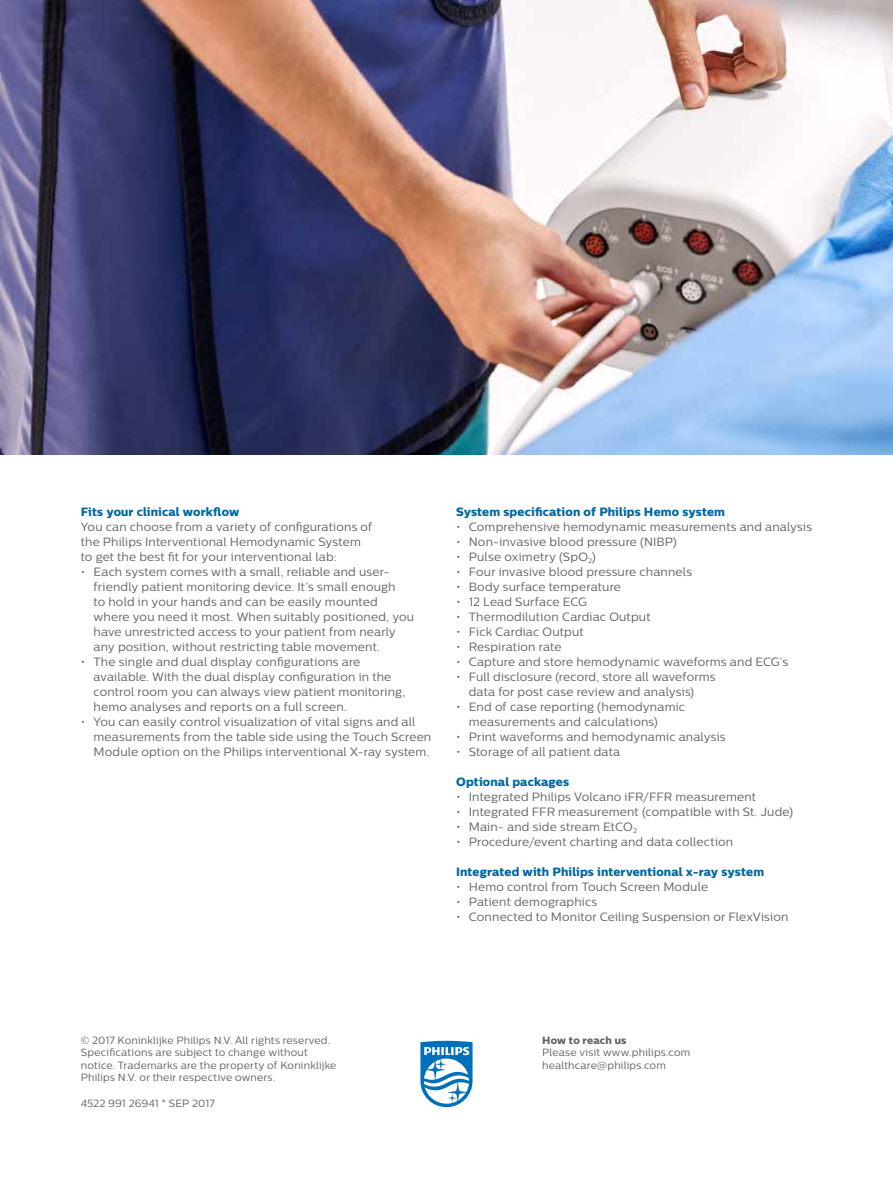
<style>
.page{position:relative;width:893px;height:1188px;background:#fff}
.page>*{position:absolute;margin:0;border:0;box-sizing:border-box;transform-origin:0 0}
.t1{font:12px/15px "Centrale Sans";letter-spacing:.015em;color:#646363}
.t2{font:12px "Centrale Sans X Bold";letter-spacing:.01em;color:#0067a2}
.t3{font:10.5px/12.6px "Centrale Sans";letter-spacing:.015em;color:#646363}
.t4{font:10.5px "Centrale Sans X Bold";letter-spacing:.015em;color:#646363}
</style>
<div class="page">
<img style="left:0;top:0;width:893px;height:455px">
<svg style="left:420px;top:1041px;width:53px;height:66px"></svg>
<p class="t2" style="left:81px;top:504px;width:160px">Fits your clinical workflow</p>
<p class="t1" style="left:81px;top:519px;width:293px">You can choose from a variety of configurations of the Philips Interventional Hemodynamic System to get the best fit for your interventional lab:</p>
<p class="t1" style="left:94px;top:564px;width:322px;text-indent:-13px">• Each system comes with a small, reliable and user&shy;friendly patient monitoring device. It’s small enough<br>to hold in your hands and can be easily mounted where you need it most. When suitably positioned, you have unrestricted access to your patient from nearly any position, without restricting table movement.</p>
<p class="t1" style="left:94px;top:654px;width:313px;text-indent:-13px">• The single and dual display configurations are available. With the dual display configuration in the control room you can always view patient monitoring, hemo analyses and reports on a full screen.</p>
<p class="t1" style="left:94px;top:714px;width:339px;text-indent:-13px">• You can easily control visualization of vital signs and all measurements from the table side using the Touch Screen<br>Module option on the Philips interventional X-ray system.</p>
<p class="t2" style="left:456px;top:504px;width:271px">System specification of Philips Hemo system</p>
<p class="t1" style="left:456px;top:519px;width:358px">• Comprehensive hemodynamic measurements and analysis</p>
<p class="t1" style="left:456px;top:534px;width:222px">• Non-invasive blood pressure (NIBP)</p>
<p class="t1" style="left:456px;top:549px;width:141px">• Pulse oximetry (SpO<sub>2</sub>)</p>
<p class="t1" style="left:456px;top:564px;width:238px">• Four invasive blood pressure channels</p>
<p class="t1" style="left:456px;top:579px;width:166px">• Body surface temperature</p>
<p class="t1" style="left:456px;top:594px;width:133px">• 12 Lead Surface ECG</p>
<p class="t1" style="left:456px;top:609px;width:196px">• Thermodilution Cardiac Output</p>
<p class="t1" style="left:456px;top:624px;width:129px">• Fick Cardiac Output</p>
<p class="t1" style="left:456px;top:639px;width:107px">• Respiration rate</p>
<p class="t1" style="left:456px;top:654px;width:334px">• Capture and store hemodynamic waveforms and ECG’s</p>
<p class="t1" style="left:469px;top:669px;width:248px;text-indent:-13px">• Full disclosure (record, store all waveforms data for post case review and analysis)</p>
<p class="t1" style="left:469px;top:699px;width:218px;text-indent:-13px">• End of case reporting (hemodynamic measurements and calculations)</p>
<p class="t1" style="left:456px;top:729px;width:271px">• Print waveforms and hemodynamic analysis</p>
<p class="t1" style="left:456px;top:744px;width:166px">• Storage of all patient data</p>
<p class="t2" style="left:456px;top:774px;width:115px">Optional packages</p>
<p class="t1" style="left:456px;top:789px;width:301px">• Integrated Philips Volcano iFR/FFR measurement</p>
<p class="t1" style="left:456px;top:804px;width:339px">• Integrated FFR measurement (compatible with St. Jude)</p>
<p class="t1" style="left:456px;top:819px;width:182px">• Main- and side stream EtCO<sub>2</sub></p>
<p class="t1" style="left:456px;top:834px;width:279px">• Procedure/event charting and data collection</p>
<p class="t2" style="left:456px;top:864px;width:310px">Integrated with Philips interventional x-ray system</p>
<p class="t1" style="left:456px;top:879px;width:254px">• Hemo control from Touch Screen Module</p>
<p class="t1" style="left:456px;top:894px;width:143px">• Patient demographics</p>
<p class="t1" style="left:456px;top:909px;width:334px">• Connected to Monitor Ceiling Suspension or FlexVision</p>
<p class="t3" style="left:81px;top:1033px;width:257px">© 2017 Koninklijke Philips N.V. All rights reserved.<br>Specifications are subject to change without notice. Trademarks are the property of Koninklijke Philips N.V. or their respective owners.</p>
<p class="t3" style="left:81px;top:1096px;width:136px">4522 991 26941 * Sep 2017</p>
<p class="t4" style="left:542px;top:1033px;width:86px">How to reach us</p>
<p class="t3" style="left:542px;top:1046px;width:150px">Please visit www.philips.com healthcare@philips.com</p>
</div>
